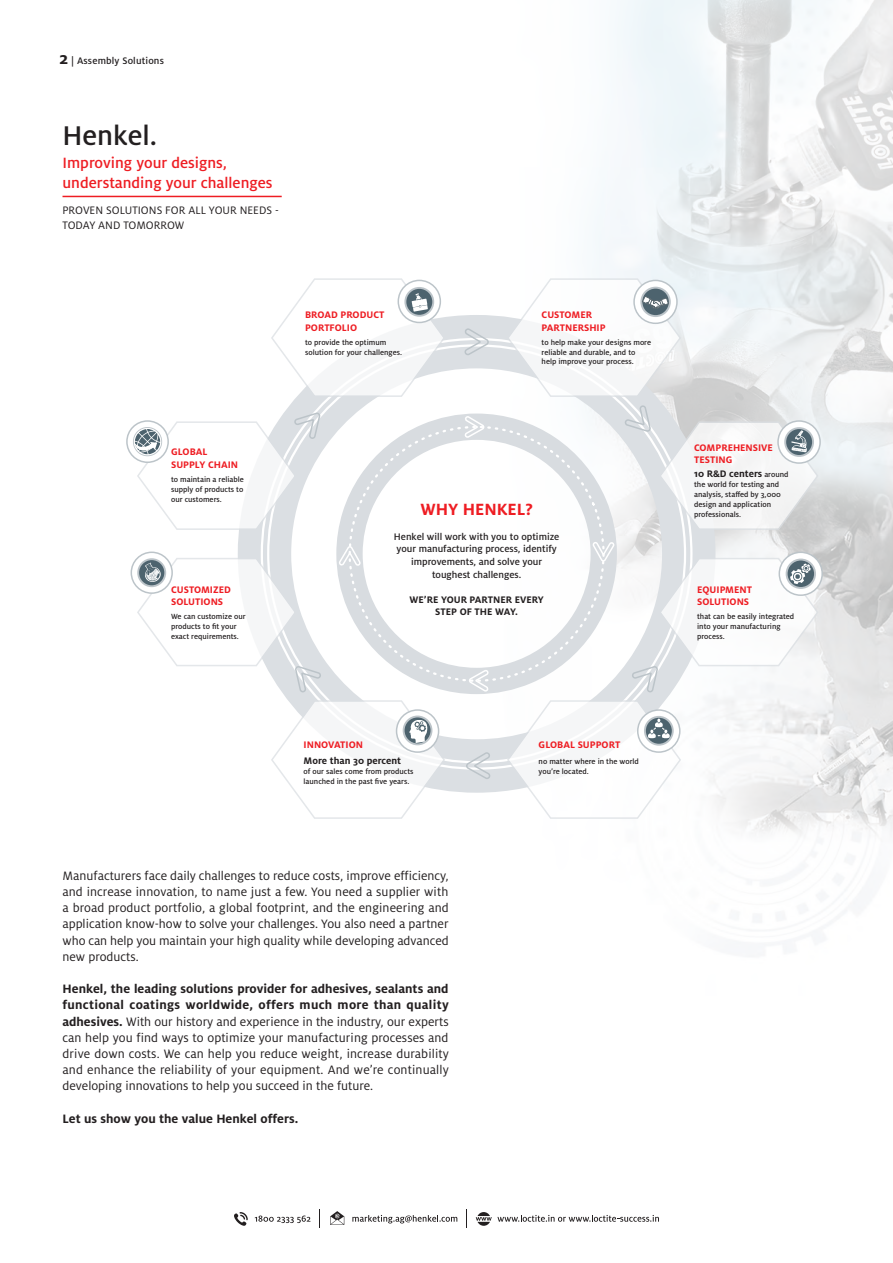
<style>
.page{position:relative;width:893px;height:1263px;background:#fff}
.page>*{position:absolute;margin:0;border:0;box-sizing:border-box;transform-origin:0 0}
.Copy_9_12_black{font:500 30px "Henkel Milo";color:#231f20}
.t1{font:700 18px "Henkel Milo";color:#ee1d23}
.Copy_9_12_black-2{font:500 16.5px "Henkel Milo";color:#ee1d23}
.Copy_9_12_black-3{font:13.5px/16.2px "Henkel Milo";color:#231f20;text-align:justify}
.Copy_9_12_black-4{font:700 13.5px "Henkel Milo";color:#231f20}
.Copy_9_12_black-5{font:12px "Henkel Milo";color:#231f20}
.t2{font:700 10.5px/12.6px "Henkel Milo";color:#ee1d23}
.t3{font:500 10.5px/12.6px "Henkel Milo";color:#231f20;text-align:center}
.t4{font:700 10.5px/16px "Henkel Milo";color:#231f20}
.t5{font:500 8.25px/9.9px "Henkel Milo";color:#231f20}
.s1{font-weight:700;font-size:18px}
.s2{color:#ee1d23}
.s3{font-weight:700}
.s4{font-weight:500;font-size:8.25px}
</style>
<div class="page">
<img style="left:595px;top:0;width:298px;height:950px">
<hr style="left:63px;top:196px;width:219px;height:1px;background:#ee1d23">
<svg style="left:238px;top:315px;width:477px;height:478px"></svg>
<svg style="left:266px;top:343px;width:421px;height:421px"></svg>
<svg style="left:463px;top:327px;width:27px;height:29px"></svg>
<svg style="left:465px;top:751px;width:27px;height:29px"></svg>
<svg style="left:624px;top:404px;width:28px;height:29px"></svg>
<svg style="left:336px;top:413px;width:281px;height:281px"></svg>
<svg style="left:347px;top:425px;width:259px;height:258px"></svg>
<svg style="left:463px;top:415px;width:22px;height:24px"></svg>
<svg style="left:591px;top:541px;width:24px;height:21px"></svg>
<svg style="left:468px;top:669px;width:22px;height:23px"></svg>
<svg style="left:338px;top:545px;width:24px;height:22px"></svg>
<svg style="left:271px;top:278px;width:174px;height:119px"></svg>
<div style="left:777px;top:420px;width:44px;height:44px;border:2px solid #bcc4c9;border-radius:50%"></div>
<svg style="left:659px;top:421px;width:159px;height:109px"></svg>
<svg style="left:271px;top:700px;width:174px;height:119px"></svg>
<svg style="left:779px;top:552px;width:43px;height:43px"></svg>
<div style="left:778px;top:551px;width:45px;height:45px;border:2px solid #bcc4c9;border-radius:50%"></div>
<svg style="left:631px;top:558px;width:187px;height:135px"></svg>
<svg style="left:507px;top:700px;width:174px;height:119px"></svg>
<svg style="left:507px;top:278px;width:174px;height:119px"></svg>
<div style="left:126px;top:420px;width:43px;height:43px;border:2px solid #bcc4c9;border-radius:50%"></div>
<svg style="left:132px;top:411px;width:189px;height:119px"></svg>
<svg style="left:131px;top:552px;width:41px;height:41px"></svg>
<div style="left:131px;top:551px;width:42px;height:43px;border:2px solid #bcc4c9;border-radius:50%"></div>
<svg style="left:137px;top:558px;width:185px;height:136px"></svg>
<svg style="left:330px;top:1211px;width:14px;height:14px"></svg>
<svg style="left:234px;top:1212px;width:14px;height:14px"></svg>
<svg style="left:255px;top:1215px;width:55px;height:8px"></svg>
<svg style="left:352px;top:1215px;width:105px;height:8px"></svg>
<svg style="left:476px;top:1212px;width:183px;height:14px"></svg>
<svg style="left:319px;top:1209px;width:1px;height:19px"></svg>
<svg style="left:466px;top:1209px;width:1px;height:19px"></svg>
<p class="t3" style="left:60px;top:54px;width:106px"><span class="s1">2</span> | Assembly Solutions</p>
<p class="Copy_9_12_black" style="left:63px;top:119px;width:96px">Henkel.</p>
<p class="Copy_9_12_black-2" style="left:63px;top:154px;width:166px">Improving your designs,</p>
<p class="Copy_9_12_black-2" style="left:63px;top:173px;width:212px">understanding your challenges</p>
<p class="Copy_9_12_black-5" style="left:63px;top:204px;width:218px">PROVEN SOLUTIONS FOR ALL YOUR NEEDS -</p>
<p class="Copy_9_12_black-5" style="left:63px;top:218px;width:123px">TODAY AND TOMORROW</p>
<p class="t2" style="left:171px;top:446px;width:69px">GLOBAL<br>SUPPLY CHAIN</p>
<p class="t5" style="left:171px;top:474px;width:74px;text-align:justify">to maintain a reliable supply of products to our customers.</p>
<p class="t2" style="left:171px;top:583px;width:61px">CUSTOMIZED<br>SOLUTIONS</p>
<p class="t5" style="left:171px;top:612px;width:76px">We can customize our products to fit your exact requirements.</p>
<p class="t2" style="left:305px;top:308px;width:81px">BROAD PRODUCT<br>PORTFOLIO</p>
<p class="t5" style="left:305px;top:337px;width:98px">to provide the optimum solution for your challenges.</p>
<p class="t2" style="left:542px;top:308px;width:65px">CUSTOMER<br>PARTNERSHIP</p>
<p class="t5" style="left:542px;top:337px;width:111px">to help make your designs more reliable and durable, and to help improve your process.</p>
<p class="t1" style="left:420px;top:499px;width:114px">WHY HENKEL?</p>
<p class="t3" style="left:394px;top:530px;width:167px">Henkel will work with you to optimize your manufacturing process, identify improvements, and solve your toughest challenges.</p>
<p class="t4" style="left:409px;top:593px;width:136px;line-height:12.6px;text-align:center">WE’RE YOUR PARTNER EVERY<br>STEP OF THE WAY.</p>
<p class="t4" style="left:304px;top:737px;width:99px"><span class="s2">INNOVATION<br></span>More than 30 percent</p>
<p class="t5" style="left:304px;top:767px;width:111px">of our sales come from products launched in the past five years.</p>
<p class="t2" style="left:539px;top:739px;width:83px">GLOBAL SUPPORT</p>
<p class="t5" style="left:539px;top:757px;width:102px">no matter where in the world you’re located.</p>
<p class="Copy_9_12_black-3" style="left:63px;top:867px;width:388px">Manufacturers face daily challenges to reduce costs, improve efficiency, and increase innovation, to name just a few. You need a supplier with a broad product portfolio, a global footprint, and the engineering and application know-how to solve your challenges. You also need a partner who can help you maintain your high quality while developing advanced new products.</p>
<p class="Copy_9_12_black-3" style="left:63px;top:981px;width:388px"><span class="s3">Henkel, the leading solutions provider for adhesives, sealants and functional coatings worldwide, offers much more than quality adhesives.</span> With our history and experience in the industry, our experts can help you find ways to optimize your manufacturing processes and drive down costs. We can help you reduce weight, increase durability and enhance the reliability of your equipment. And we’re continually developing innovations to help you succeed in the future.</p>
<p class="Copy_9_12_black-4" style="left:63px;top:1111px;width:237px">Let us show you the value Henkel offers.</p>
<p class="t2" style="left:694px;top:441px;width:80px">COMPREHENSIVE<br>TESTING</p>
<p class="t4" style="left:694px;top:466px;width:96px">10 R&amp;D centers <span class="s4">around</span></p>
<p class="t5" style="left:694px;top:480px;width:88px">the world for testing and analysis, staffed by 3,000 design and application professionals.</p>
<p class="t2" style="left:697px;top:583px;width:56px">EQUIPMENT<br>SOLUTIONS</p>
<p class="t5" style="left:697px;top:612px;width:99px">that can be easily integrated into your manufacturing process.</p>
</div>
